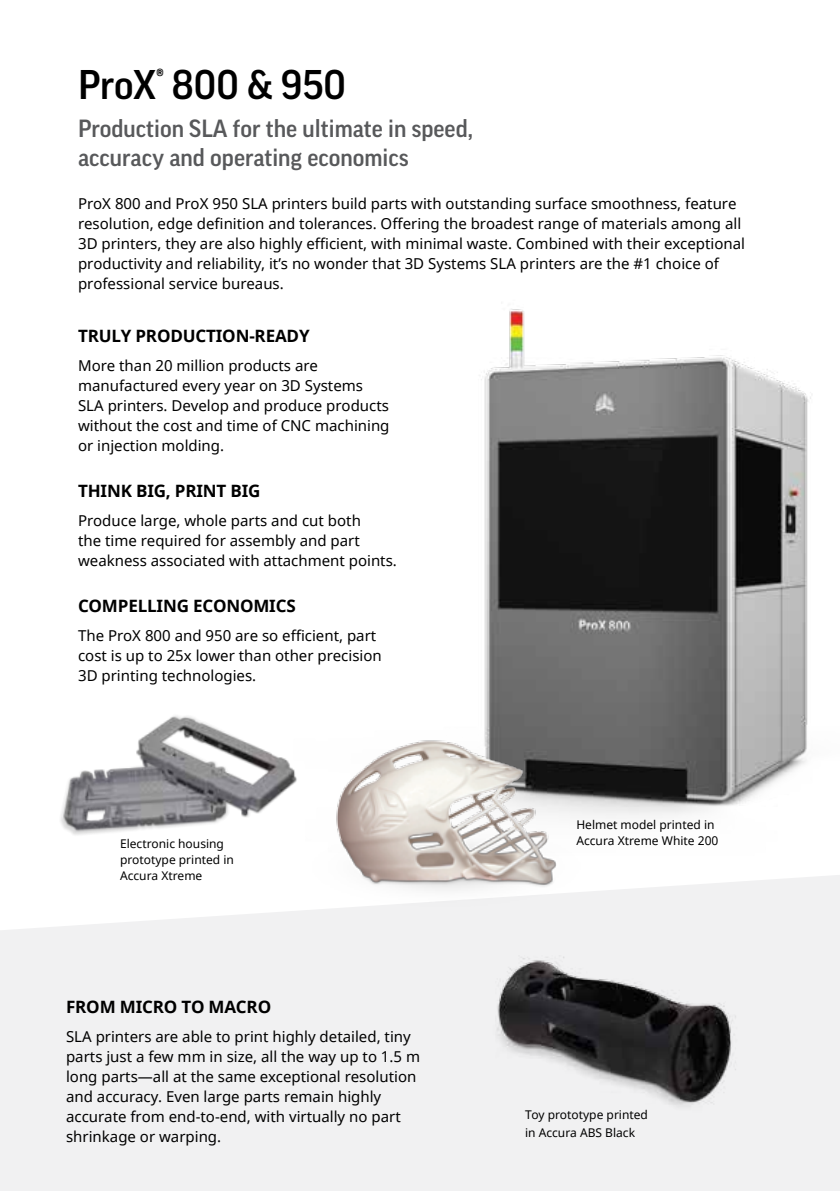
<style>
.page{position:relative;width:840px;height:1191px;background:#fff}
.page>*{position:absolute;margin:0;border:0;box-sizing:border-box;transform-origin:0 0}
.t1{font:500 40px "Good Pro";color:#000}
.t2{font:500 24px/28.8px "Good Pro";color:#58595b}
.t3{font:700 17px "Noto Sans";letter-spacing:-.01em;color:#000}
.t4{font:15px/20px "Noto Sans";color:#000}
.t5{font:12px/16px "Noto Sans";color:#000}
</style>
<div class="page">
<div style="left:0;top:913px;width:839px;height:278px;background:#f1f1f2"></div>
<img style="left:345px;top:875px;width:494px;height:308px">
<img style="left:481px;top:309px;width:330px;height:507px">
<img style="left:267px;top:725px;width:364px;height:190px">
<img style="left:60px;top:716px;width:251px;height:132px">
<h1 class="t1" style="left:78px;top:62px;width:269px">ProX<sup>®</sup> 800 &amp; 950</h1>
<h2 class="t2" style="left:78px;top:114px;width:396px">Production SLA for the ultimate in speed, accuracy and operating economics</h2>
<p class="t4" style="left:78px;top:193px;width:668px">ProX 800 and ProX 950 SLA printers build parts with outstanding surface smoothness, feature resolution, edge definition and tolerances. Offering the broadest range of materials among all 3D printers, they are also highly efficient, with minimal waste. Combined with their exceptional productivity and reliability, it’s no wonder that 3D Systems SLA printers are the #1 choice of professional service bureaus.</p>
<p class="t3" style="left:78px;top:324px;width:233px">TRULY PRODUCTION-READY</p>
<p class="t4" style="left:78px;top:355px;width:313px">More than 20 million products are manufactured every year on 3D Systems SLA printers. Develop and produce products without the cost and time of CNC machining or injection molding.</p>
<p class="t3" style="left:78px;top:479px;width:184px">THINK BIG, PRINT BIG</p>
<p class="t4" style="left:78px;top:510px;width:320px">Produce large, whole parts and cut both<br>the time required for assembly and part weakness associated with attachment points.</p>
<p class="t3" style="left:78px;top:594px;width:219px">COMPELLING ECONOMICS</p>
<p class="t4" style="left:78px;top:625px;width:305px">The ProX 800 and 950 are so efficient, part cost is up to 25x lower than other precision<br>3D printing technologies.</p>
<p class="t5" style="left:120px;top:835px;width:115px">Electronic housing prototype printed in<br>Accura Xtreme</p>
<p class="t3" style="left:66px;top:995px;width:206px">FROM MICRO TO MACRO</p>
<p class="t4" style="left:66px;top:1026px;width:355px">SLA printers are able to print highly detailed, tiny parts just a few mm in size, all the way up to 1.5 m long parts—all at the same exceptional resolution and accuracy. Even large parts remain highly accurate from end-to-end, with virtually no part shrinkage or warping.</p>
<p class="t5" style="left:576px;top:816px;width:143px">Helmet model printed in<br>Accura Xtreme White 200</p>
<p class="t5" style="left:524px;top:1105px;width:124px;line-height:18px">Toy prototype printed in Accura ABS Black</p>
</div>
